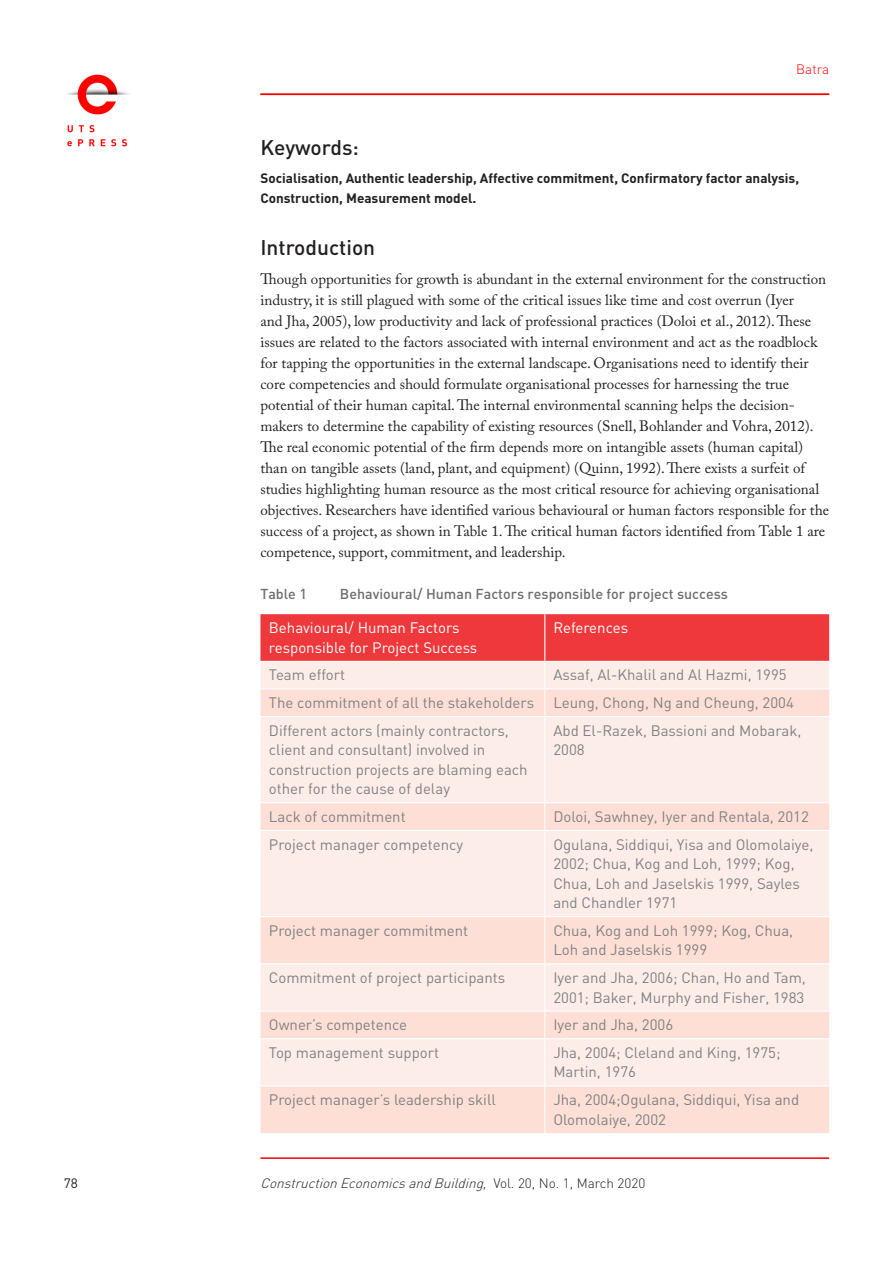
<style>
.page{position:relative;width:893px;height:1263px;background:#fff}
.page>*{position:absolute;margin:0;border:0;box-sizing:border-box;transform-origin:0 0}
.A_head{font:500 21px "DIN Pro";color:#231f20}
.Body_copy_-_1st_para{font:15px/21px "Adobe Caslon Pro";color:#231f20}
.T_Body{font:15px/19.5px "DIN";color:#808285}
.T_Head{font:15px/19.5px "DIN";color:#fff}
.Caption_Table{font:500 14.25px "DIN";color:#6c6d70}
.Cover_Page_-_Top_sec{font:700 13.5px/19.5px "DIN Pro";color:#231f20}
.t1{font:italic 300 13.5px "DIN Pro";color:#231f20}
.t2{font:300 13.5px "DIN Pro";color:#fe0000}
.t3{font:13.5px "DIN Pro";color:#231f20}
.s1{font-style:normal}
</style>
<div class="page">
<svg style="left:260px;top:717px;width:569px;height:416px;background:#fde8e1"></svg>
<svg style="left:260px;top:614px;width:569px;height:102px;background:#f69795"></svg>
<hr style="left:544px;top:717px;width:1px;height:85px;background:#fff">
<hr style="left:260px;top:802px;width:285px;height:1px;background:#fff">
<hr style="left:545px;top:802px;width:284px;height:1px;background:#fff">
<svg style="left:544px;top:803px;width:1px;height:27px"></svg>
<hr style="left:260px;top:830px;width:285px;height:1px;background:#fff">
<hr style="left:545px;top:830px;width:284px;height:1px;background:#fff">
<hr style="left:544px;top:831px;width:1px;height:85px;background:#fff">
<hr style="left:260px;top:916px;width:285px;height:1px;background:#fff">
<hr style="left:545px;top:916px;width:284px;height:1px;background:#fff">
<hr style="left:544px;top:917px;width:1px;height:46px;background:#fff">
<hr style="left:260px;top:963px;width:285px;height:1px;background:#fff">
<hr style="left:545px;top:963px;width:284px;height:1px;background:#fff">
<hr style="left:544px;top:964px;width:1px;height:46px;background:#fff">
<hr style="left:260px;top:1010px;width:285px;height:1px;background:#fff">
<hr style="left:545px;top:1010px;width:284px;height:1px;background:#fff">
<svg style="left:544px;top:1011px;width:1px;height:27px"></svg>
<hr style="left:260px;top:1038px;width:285px;height:1px;background:#fff">
<hr style="left:545px;top:1038px;width:284px;height:1px;background:#fff">
<hr style="left:544px;top:1039px;width:1px;height:46px;background:#fff">
<hr style="left:260px;top:1085px;width:285px;height:1px;background:#fff">
<hr style="left:545px;top:1085px;width:284px;height:1px;background:#fff">
<hr style="left:544px;top:1086px;width:1px;height:47px;background:#fff">
<img style="left:67px;top:74px;width:62px;height:73px">
<hr style="left:260px;top:94px;width:569px;height:1px;background:#fe0000">
<hr style="left:260px;top:1157px;width:569px;height:2px;background:#fe0000">
<p class="t2" style="left:796px;top:60px;width:34px">Batra</p>
<p class="A_head" style="left:260px;top:133px;width:100px">Keywords:</p>
<p class="Cover_Page_-_Top_sec" style="left:260px;top:168px;width:540px">Socialisation, Authentic leadership, Affective commitment, Confirmatory factor analysis,<br>Construction, Measurement model.</p>
<p class="A_head" style="left:260px;top:233px;width:116px">Introduction</p>
<p class="Body_copy_-_1st_para" style="left:260px;top:269px;width:570px">Though opportunities for growth is abundant in the external environment for the construction industry, it is still plagued with some of the critical issues like time and cost overrun (Iyer<br>and Jha, 2005), low productivity and lack of professional practices (Doloi et al., 2012). These issues are related to the factors associated with internal environment and act as the roadblock for tapping the opportunities in the external landscape. Organisations need to identify their core competencies and should formulate organisational processes for harnessing the true potential of their human capital. The internal environmental scanning helps the decision&shy;makers to determine the capability of existing resources (Snell, Bohlander and Vohra, 2012).<br>The real economic potential of the firm depends more on intangible assets (human capital) than on tangible assets (land, plant, and equipment) (Quinn, 1992). There exists a surfeit of studies highlighting human resource as the most critical resource for achieving organisational objectives. Researchers have identified various behavioural or human factors responsible for the success of a project, as shown in Table 1. The critical human factors identified from Table 1 are competence, support, commitment, and leadership.</p>
<p class="Caption_Table" style="left:260px;top:585px;width:48px">Table 1</p>
<p class="Caption_Table" style="left:340px;top:585px;width:389px">Behavioural/ Human Factors responsible for project success</p>
<p class="T_Head" style="left:269px;top:618px;width:210px">Behavioural/ Human Factors responsible for Project Success</p>
<p class="T_Head" style="left:553px;top:618px;width:76px">References</p>
<p class="T_Body" style="left:269px;top:665px;width:78px">Team effort</p>
<p class="T_Body" style="left:553px;top:665px;width:235px">Assaf, Al-Khalil and Al Hazmi, 1995</p>
<p class="T_Body" style="left:269px;top:693px;width:267px">The commitment of all the stakeholders</p>
<p class="T_Body" style="left:553px;top:693px;width:242px">Leung, Chong, Ng and Cheung, 2004</p>
<p class="T_Body" style="left:269px;top:720px;width:260px">Different actors (mainly contractors, client and consultant) involved in construction projects are blaming each other for the cause of delay</p>
<p class="T_Body" style="left:553px;top:720px;width:250px">Abd El-Razek, Bassioni and Mobarak,<br>2008</p>
<p class="T_Body" style="left:269px;top:806px;width:138px">Lack of commitment</p>
<p class="T_Body" style="left:553px;top:806px;width:257px">Doloi, Sawhney, Iyer and Rentala, 2012</p>
<p class="T_Body" style="left:269px;top:834px;width:196px">Project manager competency</p>
<p class="T_Body" style="left:553px;top:834px;width:261px">Ogulana, Siddiqui, Yisa and Olomolaiye,<br>2002; Chua, Kog and Loh, 1999; Kog,<br>Chua, Loh and Jaselskis 1999, Sayles and Chandler 1971</p>
<p class="T_Body" style="left:269px;top:920px;width:201px">Project manager commitment</p>
<p class="T_Body" style="left:553px;top:920px;width:241px">Chua, Kog and Loh 1999; Kog, Chua,<br>Loh and Jaselskis 1999</p>
<p class="T_Body" style="left:269px;top:967px;width:238px">Commitment of project participants</p>
<p class="T_Body" style="left:553px;top:967px;width:254px">Iyer and Jha, 2006; Chan, Ho and Tam,<br>2001; Baker, Murphy and Fisher, 1983</p>
<p class="T_Body" style="left:269px;top:1015px;width:140px">Owner’s competence</p>
<p class="T_Body" style="left:553px;top:1015px;width:121px">Iyer and Jha, 2006</p>
<p class="T_Body" style="left:269px;top:1042px;width:172px">Top management support</p>
<p class="T_Body" style="left:553px;top:1042px;width:229px">Jha, 2004; Cleland and King, 1975;<br>Martin, 1976</p>
<p class="T_Body" style="left:269px;top:1090px;width:229px">Project manager’s leadership skill</p>
<p class="T_Body" style="left:553px;top:1090px;width:247px">Jha, 2004;Ogulana, Siddiqui, Yisa and<br>Olomolaiye, 2002</p>
<p class="t3" style="left:64px;top:1174px;width:16px">78</p>
<p class="t1" style="left:260px;top:1174px;width:386px">ConstructionEconomicsandBuilding<span class="s1">, Vo l . 2 0 , N o . 1 , M a rc h 2 0 2 0</span></p>
</div>
